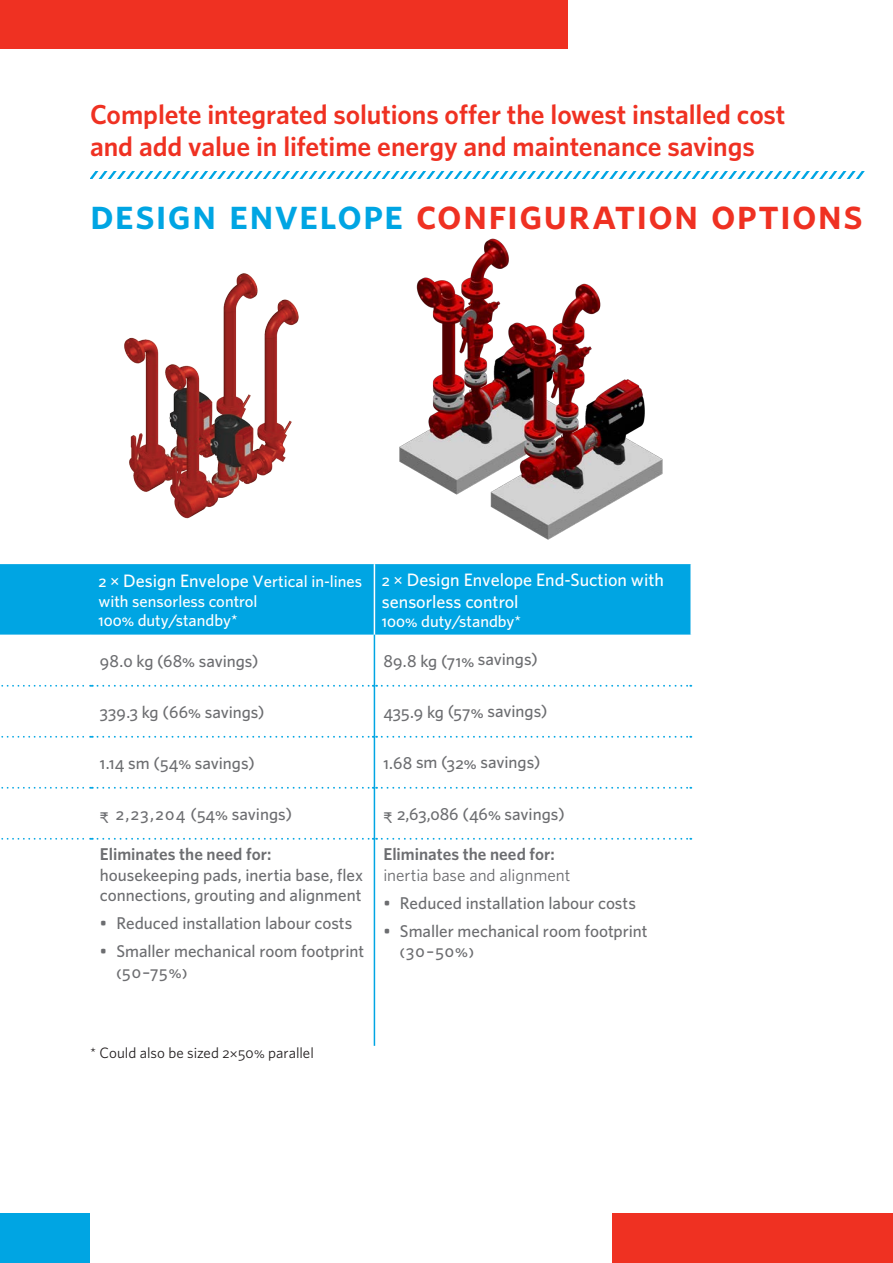
<style>
.page{position:relative;width:893px;height:1263px;background:#fff}
.page>*{position:absolute;margin:0;border:0;box-sizing:border-box;transform-origin:0 0}
.t1{font:43.35px "Whitney A Semibold SC";letter-spacing:.025em;color:#ef3122}
.t2{font:600 27.45px/31.7px "Whitney A";letter-spacing:-.005em;color:#ef3122}
.t3{font:500 18px/21.6px "Whitney A";color:#fff}
.t4{font:500 17.1px/20.5px "Whitney A";color:#6c6d70}
.t5{font:17.1px "Whitney A Medium SC";letter-spacing:.05em;color:#6c6d70}
.t6{font:600 17.1px "Whitney A";color:#6c6d70}
.t7{font:17.1px "Whitney A";letter-spacing:-.005em;color:#6c6d70}
.t8{font:500 16.5px/19.6px "Whitney A";color:#fff}
.t9{font:15px "Whitney A";color:#231f20}
.s1{color:#00a5e3}
.s2{font-family:"Whitney A Medium SC";font-weight:400}
.s3{font-size:18px}
.s4{font-family:"Whitney A Medium SC";font-weight:400;font-size:16.5px}
.s5{font-size:16.5px}
.s6{font-family:"Calibri"}
.s7{font-family:"Whitney A";font-weight:500}
.s8{font-family:"Whitney A Book SC"}
</style>
<div class="page">
<div style="left:0;top:1214px;width:90px;height:49px;background:#00a5e3"></div>
<div style="left:0;top:0;width:567px;height:48px;background:#ef3122"></div>
<div style="left:612px;top:1214px;width:281px;height:49px;background:#ef3122"></div>
<img style="left:124px;top:273px;width:175px;height:246px">
<div style="left:0;top:564px;width:690px;height:71px;background:#00a5e3"></div>
<hr style="left:374px;top:564px;width:1px;height:71px;background:#fff">
<svg style="left:1px;top:685px;width:690px;height:2px"></svg>
<svg style="left:1px;top:736px;width:690px;height:2px"></svg>
<svg style="left:1px;top:787px;width:690px;height:2px"></svg>
<svg style="left:1px;top:838px;width:690px;height:2px"></svg>
<hr style="left:374px;top:635px;width:1px;height:51px;background:#00a5e3">
<hr style="left:374px;top:686px;width:1px;height:51px;background:#00a5e3">
<hr style="left:374px;top:737px;width:1px;height:51px;background:#00a5e3">
<hr style="left:374px;top:788px;width:1px;height:51px;background:#00a5e3">
<hr style="left:374px;top:839px;width:1px;height:207px;background:#00a5e3">
<img style="left:399px;top:238px;width:264px;height:302px">
<svg style="left:90px;top:171px;width:774px;height:8px"></svg>
<p class="t2" style="left:90px;top:98px;width:697px">Complete integrated solutions offer the lowest installed cost and add value in lifetime energy and maintenance savings</p>
<p class="t1" style="left:90px;top:185px;width:774px"><span class="s1">design envelope</span> configuration options</p>
<p class="t8" style="left:98px;top:571px;width:265px"><span class="s2">2</span> × <span class="s3">Design Envelope</span> Vertical in-lines with sensorless control<br><span class="s2">100%</span> duty/standby*</p>
<p class="t3" style="left:382px;top:569px;width:283px"><span class="s4">2</span> <span class="s5">×</span> Design Envelope End-Suction with sensorless control</p>
<p class="t8" style="left:382px;top:611px;width:141px"><span class="s2">100%</span> duty/standby*</p>
<p class="t4" style="left:100px;top:650px;width:160px"><span class="s2">98.0</span> kg (<span class="s2">68%</span> savings)</p>
<p class="t4" style="left:383px;top:649px;width:156px"><span class="s2">89.8</span> kg (<span class="s2">71%</span> savings)</p>
<p class="t4" style="left:100px;top:702px;width:166px"><span class="s2">339.3</span> kg (<span class="s2">66%</span> savings)</p>
<p class="t4" style="left:383px;top:700px;width:165px"><span class="s2">435.9</span> kg (<span class="s2">57%</span> savings)</p>
<p class="t4" style="left:100px;top:753px;width:156px"><span class="s2">1.14</span> sm (<span class="s2">54%</span> savings)</p>
<p class="t4" style="left:383px;top:751px;width:158px"><span class="s2">1.68</span> sm (<span class="s2">32%</span> savings)</p>
<p class="t5" style="left:100px;top:803px;width:194px"><span class="s6">₹</span> 2,23,204 <span class="s7">(</span>54% <span class="s7">savings)</span></p>
<p class="t5" style="left:383px;top:803px;width:183px"><span class="s6">₹</span> 2,63,086 <span class="s7">(</span>46% <span class="s7">savings)</span></p>
<p class="t6" style="left:100px;top:843px;width:173px">Eliminates the need for:</p>
<p class="t4" style="left:100px;top:864px;width:265px">housekeeping pads, inertia base, flex connections, grouting and alignment</p>
<p class="t4" style="left:100px;top:912px;width:254px">• Reduced installation labour costs</p>
<p class="t4" style="left:100px;top:940px;width:266px">• Smaller mechanical room footprint</p>
<p class="t5" style="left:116px;top:960px;width:72px">(50–75%)</p>
<p class="t6" style="left:383px;top:843px;width:173px">Eliminates the need for:</p>
<p class="t7" style="left:383px;top:863px;width:188px">inertia base and alignment</p>
<p class="t4" style="left:383px;top:892px;width:254px">• Reduced installation labour costs</p>
<p class="t4" style="left:383px;top:920px;width:266px">• Smaller mechanical room footprint</p>
<p class="t5" style="left:400px;top:940px;width:75px">(30–50%)</p>
<p class="t9" style="left:90px;top:1043px;width:225px">* Could also be sized <span class="s8">2×50%</span> parallel</p>
</div>
